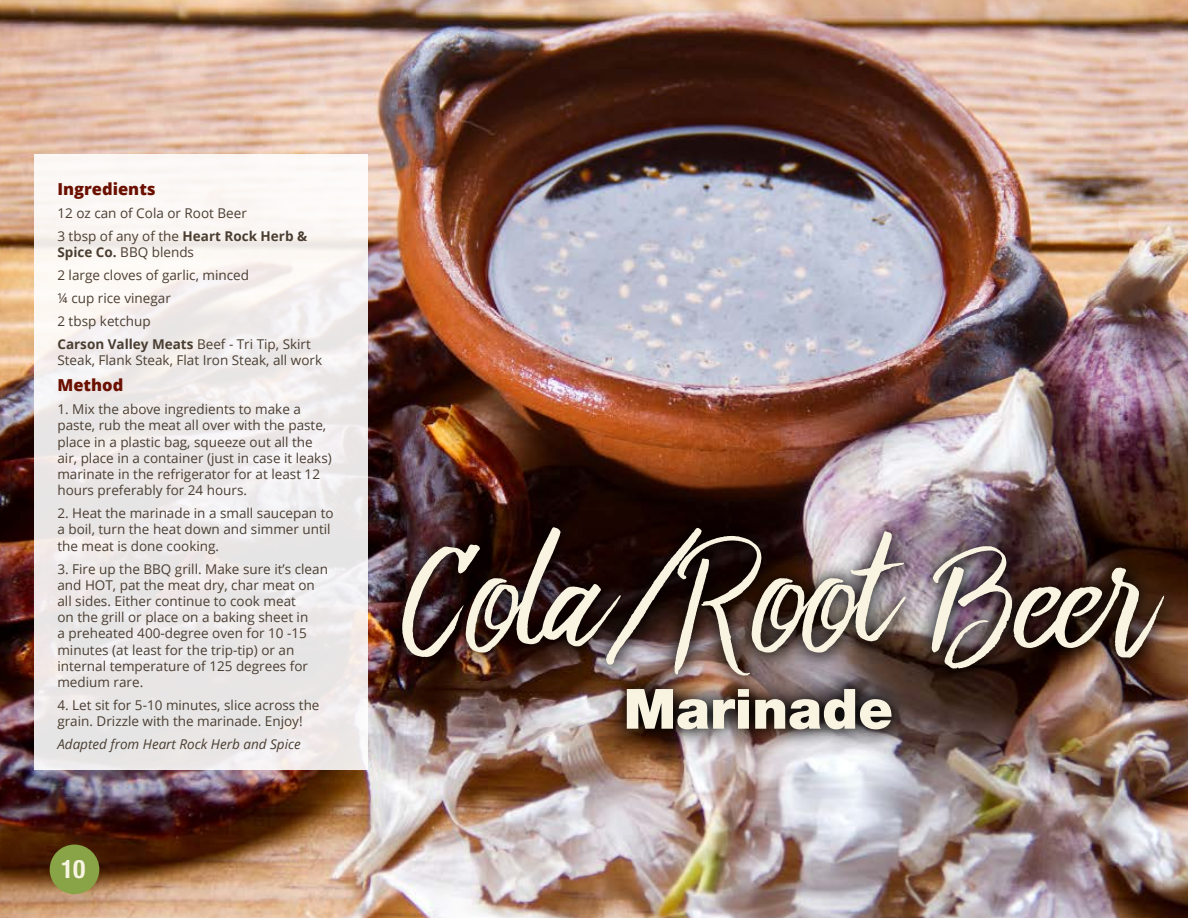
<style>
.page{position:relative;width:1188px;height:918px;background:#fff}
.page>*{position:absolute;margin:0;border:0;box-sizing:border-box;transform-origin:0 0}
.t1{font:162px "Bringshoot";color:#f8f4e1}
.t2{font:900 55.5px "Helvetica Neue LT Std";color:#f8f4e1}
.t3{font:700 condensed 25.5px "Helvetica Neue LT Std";color:#f8f4e1}
.t4{font:800 16.5px "Open Sans";color:#6b1000}
.t5{font:13.5px/16.2px "Open Sans";color:#4a3e32}
.t6{font:italic 13.5px "Open Sans";color:#4a3e32}
.s1{font-weight:700}
</style>
<div class="page">
<img style="left:0;top:0;width:1188px;height:918px">
<div style="left:35px;top:154px;width:333px;height:616px;background:linear-gradient(to right,#f0ecea,#f0eded)"></div>
<div style="left:50px;top:845px;width:49px;height:49px;background:#88a446;border-radius:50%"></div>
<svg style="left:606px;top:693px;width:305px;height:57px"></svg>
<img style="left:385px;top:510px;width:796px;height:183px">
<p class="t4" style="left:57px;top:176px;width:100px">Ingredients</p>
<p class="t5" style="left:57px;top:201px;width:251px;line-height:23px">12 oz can of Cola or Root Beer<br>3 tbsp of any of the <span class="s1">Heart Rock Herb &amp;</span></p>
<p class="t5" style="left:57px;top:240px;width:255px;line-height:23px"><span class="s1">Spice Co.</span> BBQ blends<br>2 large cloves of garlic, minced<br>¼ cup rice vinegar<br>2 tbsp ketchup<br><span class="s1">Carson Valley Meats</span> Beef - Tri Tip, Skirt</p>
<p class="t5" style="left:57px;top:351px;width:266px">Steak, Flank Steak, Flat Iron Steak, all work</p>
<p class="t4" style="left:57px;top:373px;width:67px">Method</p>
<p class="t5" style="left:57px;top:401px;width:276px">1. Mix the above ingredients to make a paste, rub the meat all over with the paste, place in a plastic bag, squeeze out all the air, place in a container (just in case it leaks) marinate in the refrigerator for at least 12 hours preferably for 24 hours.</p>
<p class="t5" style="left:57px;top:505px;width:278px">2. Heat the marinade in a small saucepan to a boil, turn the heat down and simmer until the meat is done cooking.</p>
<p class="t5" style="left:57px;top:560px;width:272px">3. Fire up the BBQ grill. Make sure it’s clean and HOT, pat the meat dry, char meat on all sides. Either continue to cook meat<br>on the grill or place on a baking sheet in<br>a preheated 400-degree oven for 10 -15 minutes (at least for the trip-tip) or an internal temperature of 125 degrees for medium rare.</p>
<p class="t5" style="left:57px;top:697px;width:264px">4. Let sit for 5-10 minutes, slice across the grain. Drizzle with the marinade. Enjoy!</p>
<p class="t6" style="left:57px;top:735px;width:245px">Adapted from Heart Rock Herb and Spice</p>
<h3 class="t3" style="left:61px;top:853px;width:26px">10</h3>
<h1 class="t1" style="left:406px;top:504px;width:752px">Cola/Root Beer</h1>
<h2 class="t2" style="left:624px;top:676px;width:271px">Marinade</h2>
</div>
